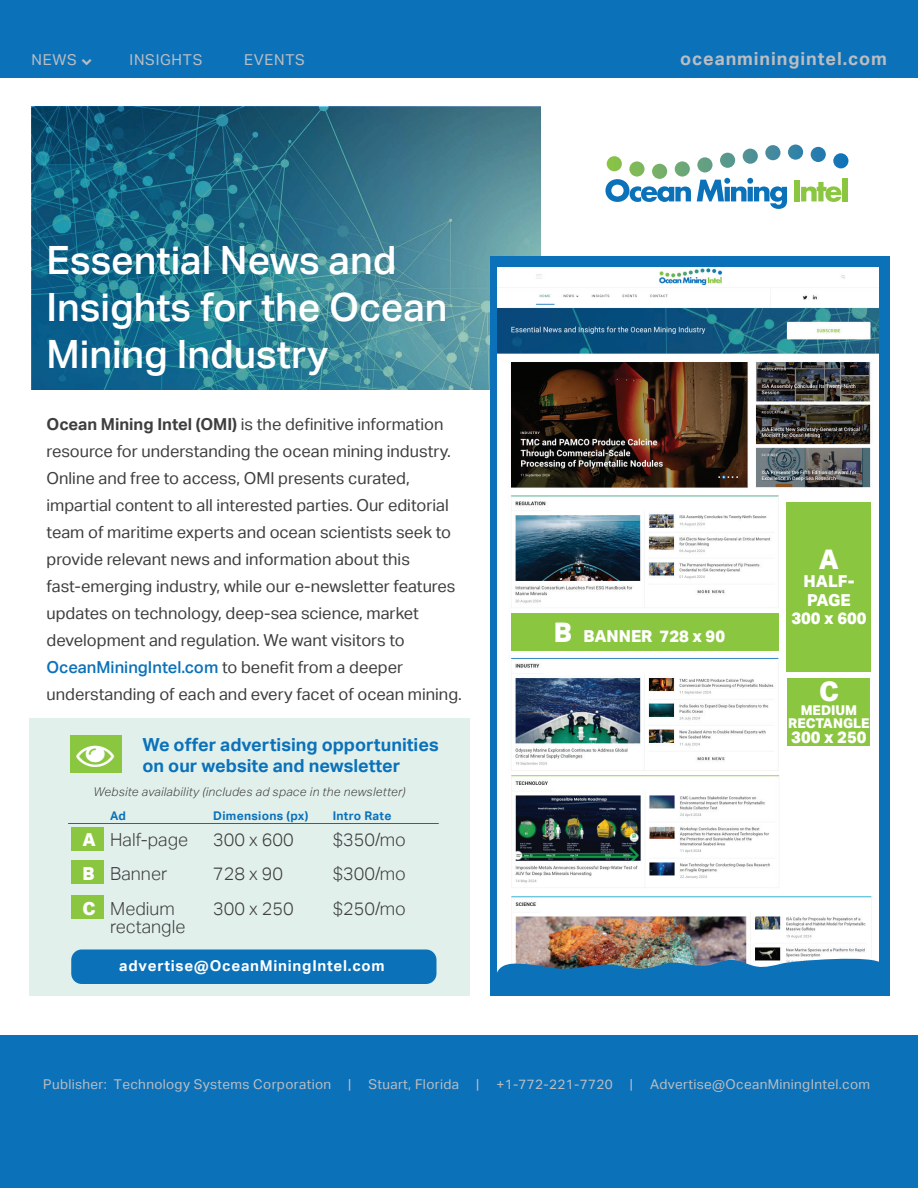
<style>
.page{position:relative;width:918px;height:1188px;background:#fff}
.page>*{position:absolute;margin:0;border:0;box-sizing:border-box;transform-origin:0 0}
.t1{font:500 39px/46.8px "Aktiv Grotesk";color:#fff}
.t2{font:33.15px "Font Awesome";color:#fff;scale:1.14 1}
.t3{font:800 27px "Aktiv Grotesk";color:#fff}
.t4{font:300 18px "Aktiv Grotesk";color:#3e3e3f}
.t5{font:700 18px/21px "Aktiv Grotesk";color:#0b72ba}
.t6{font:700 18px "Aktiv Grotesk";letter-spacing:.05em;color:#bcbdc0}
.t7{font:16.5px/27px "Aktiv Grotesk";color:#3e3e3f}
.t8{font:800 16.5px/18px "Aktiv Grotesk";color:#fff;text-align:center}
.t9{font:700 15px "Aktiv Grotesk";letter-spacing:.05em;color:#fff}
.t10{font:15px "Aktiv Grotesk";letter-spacing:.05em;color:#bcbdc0}
.t11{font:13.5px "Aktiv Grotesk";letter-spacing:.025em;color:#bcbdc0}
.t12{font:800 13.5px/13.5px "Aktiv Grotesk";color:#fff;text-align:center}
.t13{font:italic 300 12px "Aktiv Grotesk";letter-spacing:.025em;color:#3e3e3f}
.t14{font:700 12px "Aktiv Grotesk";letter-spacing:.025em;color:#0b72ba}
.s1{font-weight:700}
.s2{font-weight:500;color:#0b72ba}
.s3{font-weight:800;color:#fff}
.s4{font-size:27px}
</style>
<div class="page">
<svg style="left:32px;top:107px;width:508px;height:282px;background:#2c758d"></svg>
<div style="left:490px;top:257px;width:399px;height:739px;background:#0b72ba"></div>
<img style="left:497px;top:267px;width:382px;height:506px">
<img style="left:497px;top:773px;width:382px;height:181px">
<div style="left:30px;top:718px;width:440px;height:278px;background:#e2f0ec"></div>
<div style="left:70px;top:736px;width:52px;height:37px;background:#8bc640"></div>
<div style="left:71px;top:896px;width:33px;height:23px;background:#8bc640"></div>
<div style="left:607px;top:156px;width:15px;height:15px;background:#88c248;border-radius:8px"></div>
<svg style="left:629px;top:161px;width:16px;height:16px"></svg>
<div style="left:652px;top:164px;width:15px;height:15px;background:#75af68;border-radius:8px"></div>
<svg style="left:675px;top:161px;width:15px;height:16px"></svg>
<svg style="left:697px;top:157px;width:16px;height:15px"></svg>
<div style="left:720px;top:153px;width:15px;height:15px;background:#58988d;border-radius:8px"></div>
<div style="left:765px;top:145px;width:15px;height:15px;background:#468a9f;border-radius:8px"></div>
<div style="left:788px;top:145px;width:15px;height:15px;background:#3382a7;border-radius:8px"></div>
<svg style="left:833px;top:153px;width:15px;height:15px"></svg>
<div style="left:811px;top:147px;width:15px;height:15px;background:#267bae;border-radius:8px"></div>
<div style="left:743px;top:149px;width:15px;height:15px;background:#519196;border-radius:8px"></div>
<svg style="left:605px;top:179px;width:86px;height:23px"></svg>
<svg style="left:697px;top:178px;width:90px;height:31px"></svg>
<div style="left:794px;top:180px;width:5px;height:21px;background:#8bc640"></div>
<svg style="left:801px;top:182px;width:40px;height:20px"></svg>
<div style="left:842px;top:178px;width:5px;height:23px;background:#8bc640"></div>
<div style="left:0;top:0;width:918px;height:78px;background:#0b72ba"></div>
<div style="left:0;top:1035px;width:918px;height:153px;background:#0b72ba"></div>
<img style="left:497px;top:954px;width:382px;height:19px">
<hr style="left:68px;top:823px;width:371px;height:1px;background:#57585a">
<div style="left:71px;top:827px;width:33px;height:23px;background:#8bc640"></div>
<div style="left:71px;top:860px;width:33px;height:24px;background:#8bc640"></div>
<div style="left:71px;top:950px;width:365px;height:34px;background:#0b72ba;border-radius:10px"></div>
<div style="left:782px;top:496px;width:92px;height:260px;background:#fff"></div>
<div style="left:786px;top:502px;width:84px;height:169px;background:#8bc640"></div>
<div style="left:787px;top:679px;width:83px;height:67px;background:#8bc640"></div>
<div style="left:511px;top:613px;width:268px;height:38px;background:#8bc640"></div>
<p class="t10" style="left:32px;top:51px;width:47px">NEWS</p>
<p class="t10" style="left:130px;top:51px;width:74px">INSIGHTS</p>
<p class="t10" style="left:244px;top:51px;width:62px">EVENTS</p>
<p class="t6" style="left:680px;top:48px;width:208px">oceanminingintel.com</p>
<h1 class="t1" style="left:47px;top:237px;width:402px">Essential News and<br>Insights for the Ocean<br>Mining Industry</h1>
<p class="t7" style="left:47px;top:411px;width:417px"><span class="s1">Ocean Mining Intel (OMI)</span> is the definitive information resource for understanding the ocean mining industry.<br>Online and free to access, OMI presents curated, impartial content to all interested parties. Our editorial team of maritime experts and ocean scientists seek to provide relevant news and information about this fast-emerging industry, while our e-newsletter features updates on technology, deep-sea science, market development and regulation. We want visitors to <span class="s2">OceanMiningIntel.com</span> to benefit from a deeper understanding of each and every facet of ocean mining.</p>
<p class="t5" style="left:142px;top:735px;width:298px">We offer advertising opportunities on our website and newsletter</p>
<p class="t13" style="left:93px;top:785px;width:313px">Website availability (includes ad space in the newsletter)</p>
<h2 class="t2" style="left:76px;top:738px;width:35px">■</h2>
<p class="t14" style="left:110px;top:809px;width:17px">Ad</p>
<p class="t14" style="left:213px;top:809px;width:96px">Dimensions (px)</p>
<p class="t14" style="left:333px;top:809px;width:60px">Intro Rate</p>
<p class="t4" style="left:82px;top:829px;width:107px"><span class="s3">A</span> Half-page</p>
<p class="t4" style="left:213px;top:829px;width:82px">300 x 600</p>
<p class="t4" style="left:333px;top:829px;width:75px">$350/mo</p>
<p class="t4" style="left:82px;top:863px;width:86px"><span class="s3">B</span> Banner</p>
<p class="t4" style="left:213px;top:863px;width:71px">728 x 90</p>
<p class="t4" style="left:333px;top:863px;width:75px">$300/mo</p>
<p class="t4" style="left:82px;top:898px;width:94px"><span class="s3">C</span> Medium</p>
<p class="t4" style="left:213px;top:898px;width:82px">300 x 250</p>
<p class="t4" style="left:333px;top:898px;width:75px">$250/mo</p>
<p class="t4" style="left:110px;top:916px;width:77px">rectangle</p>
<p class="t9" style="left:119px;top:957px;width:267px">advertise@OceanMiningIntel.com</p>
<p class="t8" style="left:554px;top:627px;width:173px"><span class="s4">B</span> BANNER 728 x 90</p>
<h3 class="t3" style="left:819px;top:544px;width:22px">A</h3>
<p class="t8" style="left:791px;top:573px;width:77px">HALF-<br>PAGE<br>300 x 600</p>
<h3 class="t3" style="left:819px;top:676px;width:21px">C</h3>
<p class="t12" style="left:788px;top:703px;width:83px">MEDIUM<br>RECTANGLE</p>
<p class="t8" style="left:791px;top:728px;width:77px">300 x 250</p>
<p class="t11" style="left:43px;top:1076px;width:289px">Publisher: Technology Systems Corporation</p>
<p class="t11" style="left:348px;top:1076px;width:5px">|</p>
<p class="t11" style="left:368px;top:1076px;width:92px">Stuart, Florida</p>
<p class="t11" style="left:476px;top:1076px;width:5px">|</p>
<p class="t11" style="left:496px;top:1076px;width:118px">+1-772-221-7720</p>
<p class="t11" style="left:630px;top:1076px;width:5px">|</p>
<p class="t11" style="left:650px;top:1076px;width:222px">Advertise@OceanMiningIntel.com</p>
</div>
